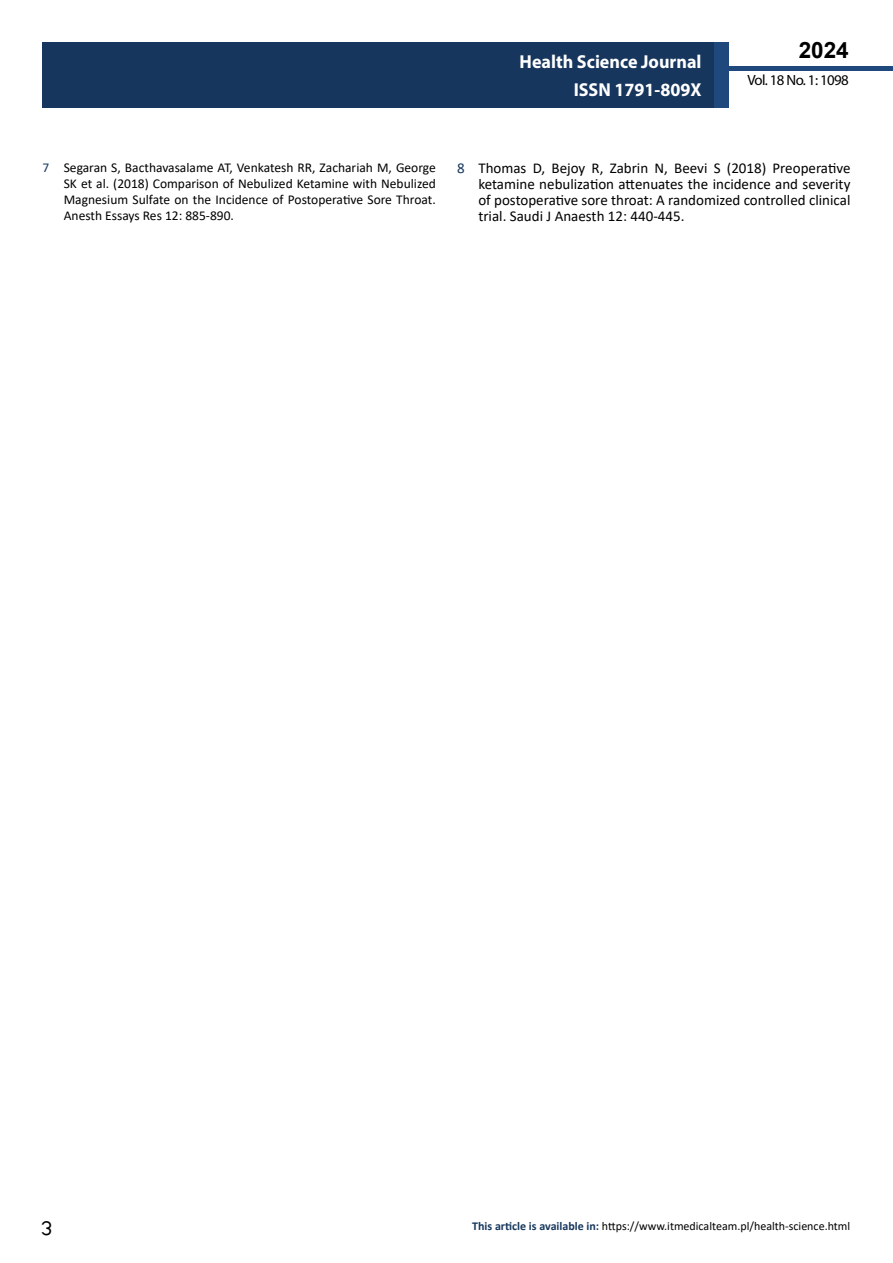
<style>
.page{position:relative;width:893px;height:1263px;background:#fff}
.page>*{position:absolute;margin:0;border:0;box-sizing:border-box;transform-origin:0 0}
.t1{font:25.5px "Tunga";color:#000}
.t2{font:700 22.5px "Arial";color:#000}
.t3{font:700 18.75px/27.2px "Myriad Pro";color:#fff;text-align:right;scale:.96 1}
.t4{font:15px/16.2px "Calibri";color:#000;text-align:justify}
.t5{font:14.85px "Myriad Pro";letter-spacing:-.04em;color:#000}
.t6{font:13.5px/16.2px "Calibri";color:#000;text-align:justify}
.t7{font:12px "Calibri";color:#000}
.s1{color:#16365d}
.s2{font-weight:700;color:#16375d}
</style>
<div class="page">
<div style="left:722px;top:66px;width:171px;height:5px;background:#1f497d"></div>
<div style="left:43px;top:42px;width:671px;height:66px;background:#16365d"></div>
<div style="left:714px;top:42px;width:15px;height:66px;background:#1f497d"></div>
<h3 class="t3" style="left:520px;top:48px;width:191px">Health Science Journal<br>ISSN 1791-809X</h3>
<h2 class="t2" style="left:799px;top:35px;width:52px">2024</h2>
<p class="t5" style="left:747px;top:71px;width:103px">Vol. 18 No. 1: 1098</p>
<p class="t6" style="left:64px;top:159px;width:374px;text-indent:-21px"><span class="s1">7</span> Segaran S, Bacthavasalame AT, Venkatesh RR, Zachariah M, George SK et al. (2018) Comparison of Nebulized Ketamine with Nebulized Magnesium Sulfate on the Incidence of Postoperative Sore Throat.<br>Anesth Essays Res 12: 885-890.</p>
<p class="t4" style="left:478px;top:159px;width:374px;text-indent:-21px"><span class="s1">8</span> Thomas D, Bejoy R, Zabrin N, Beevi S (2018) Preoperative ketamine nebulization attenuates the incidence and severity of postoperative sore throat: A randomized controlled clinical trial. Saudi J Anaesth 12: 440-445.</p>
<h1 class="t1" style="left:41px;top:1211px;width:13px">3</h1>
<p class="t7" style="left:472px;top:1217px;width:380px"><span class="s2">This article is available in:</span> https://www.itmedicalteam.pl/health-science.html</p>
</div>
